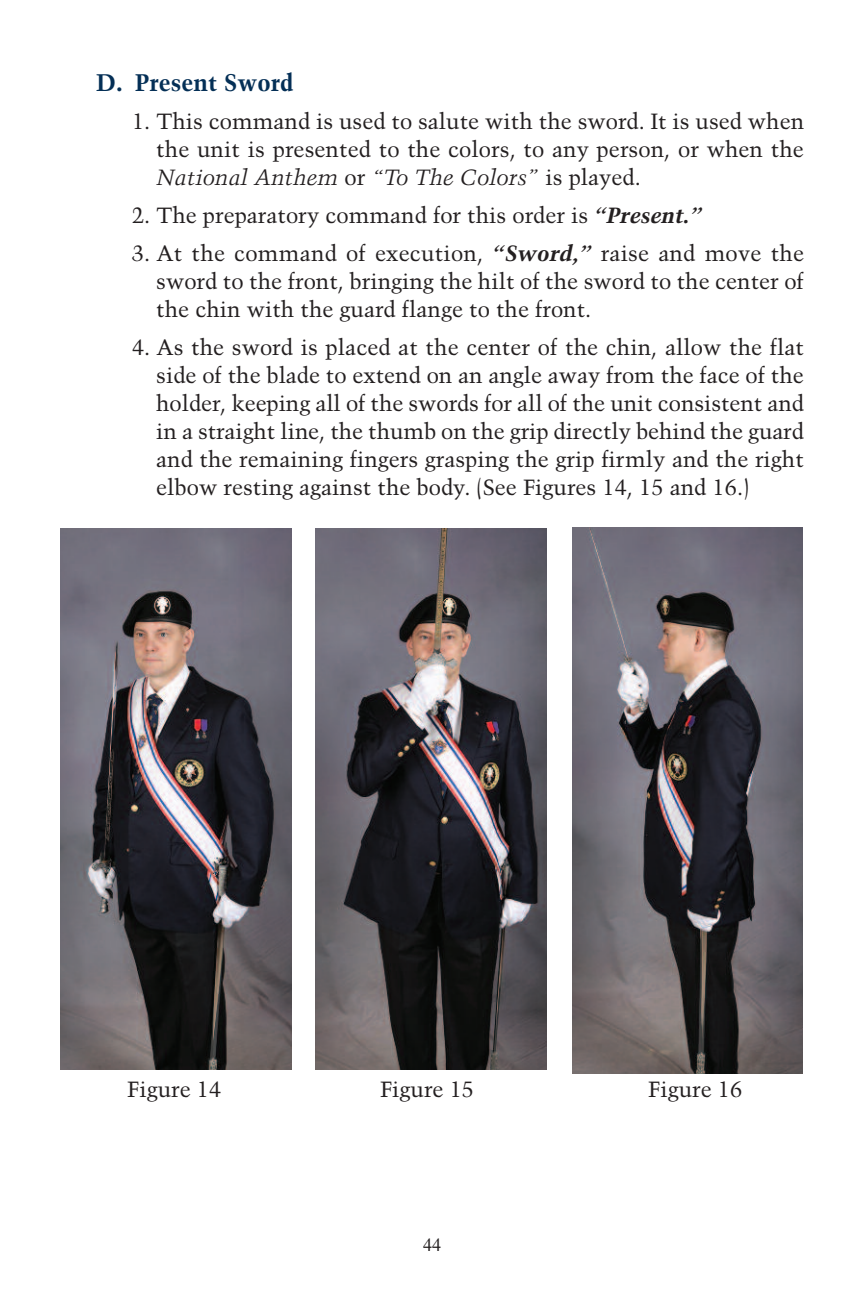
<style>
.page{position:relative;width:864px;height:1296px;background:#fff}
.page>*{position:absolute;margin:0;border:0;box-sizing:border-box;transform-origin:0 0}
.t1{font:700 24px "Trump Mediaeval";color:#042f56}
.t2{font:22px/28px "Trump Mediaeval";color:#231f20;text-align:justify}
.t3{font:18px "Times Ten";color:#231f20}
.s1{font-style:italic}
.s2{font-weight:700;font-style:italic}
</style>
<div class="page">
<img style="left:60px;top:528px;width:232px;height:542px">
<img style="left:315px;top:528px;width:232px;height:542px">
<img style="left:572px;top:528px;width:231px;height:546px">
<p class="t1" style="left:96px;top:68px;width:199px">D. Present Sword</p>
<p class="t2" style="left:156px;top:107px;width:649px;text-indent:-24px">1. This command is used to salute with the sword. It is used when the unit is presented to the colors, to any person, or when the <span class="s1">National Anthem</span> or <span class="s1">“To The Colors”</span> is played.</p>
<p class="t2" style="left:132px;top:201px;width:571px">2. The preparatory command for this order is <span class="s2">“Present.”</span></p>
<p class="t2" style="left:156px;top:239px;width:649px;text-indent:-24px">3. At the command of execution, <span class="s2">“Sword,”</span> raise and move the sword to the front, bringing the hilt of the sword to the center of the chin with the guard flange to the front.</p>
<p class="t2" style="left:156px;top:334px;width:649px;text-indent:-24px">4. As the sword is placed at the center of the chin, allow the flat side of the blade to extend on an angle away from the face of the holder, keeping all of the swords for all of the unit consistent and in a straight line, the thumb on the grip directly behind the guard and the remaining fingers grasping the grip firmly and the right elbow resting against the body. (See Figures 14, 15 and 16.)</p>
<p class="t2" style="left:127px;top:1075px;width:96px">Figure 14</p>
<p class="t2" style="left:380px;top:1075px;width:96px">Figure 15</p>
<p class="t2" style="left:648px;top:1075px;width:96px">Figure 16</p>
<p class="t3" style="left:423px;top:1238px;width:19px">44</p>
</div>
